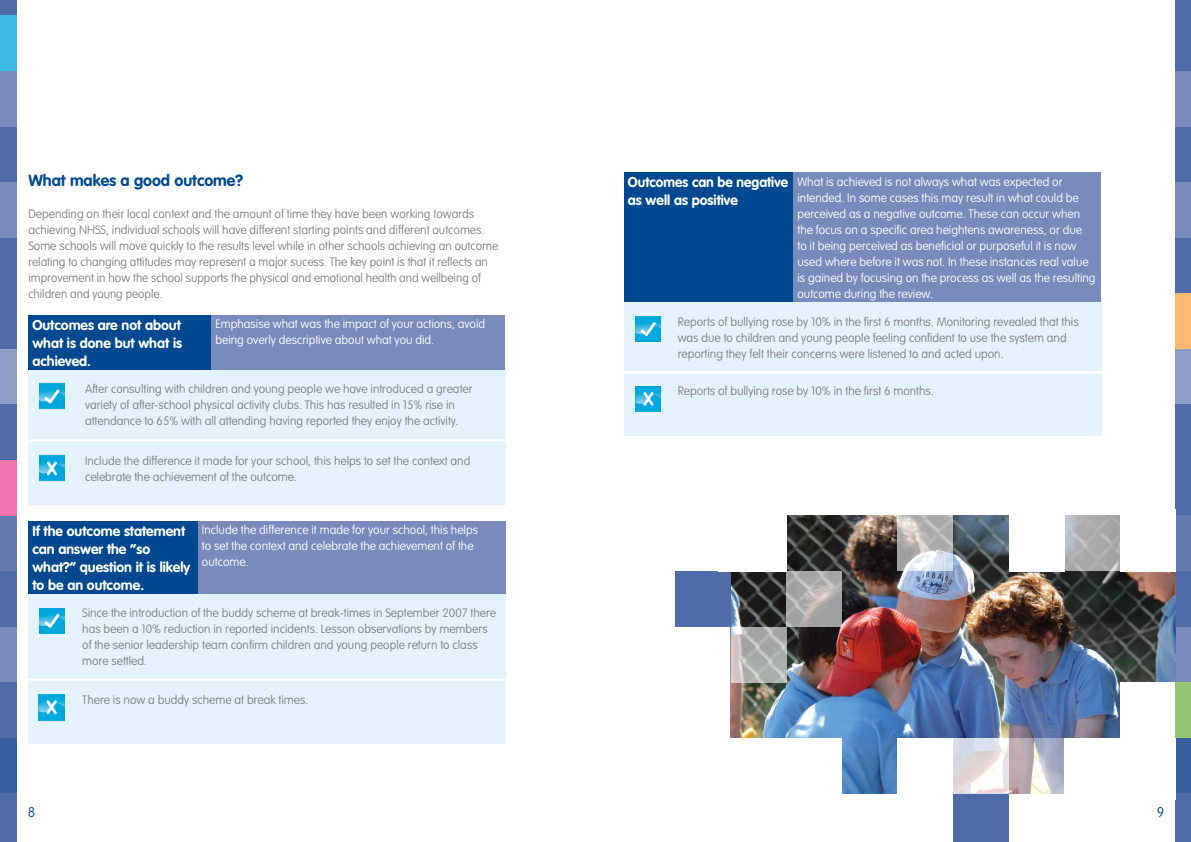
<style>
.page{position:relative;width:1191px;height:842px;background:#fff}
.page>*{position:absolute;margin:0;border:0;box-sizing:border-box;transform-origin:0 0}
.t1{font:700 16px "VAG Rounded";color:#004990}
.t2{font:700 14px/18px "VAG Rounded";color:#fff}
.t3{font:100 12px/16px "VAG Rounded";color:#807f83}
.t4{font:100 12px/16px "VAG Rounded";color:#fff}
</style>
<div class="page">
<div style="left:0;top:127px;width:16px;height:55px;background:#506ca8"></div>
<div style="left:0;top:182px;width:16px;height:56px;background:#788bbc"></div>
<div style="left:0;top:238px;width:16px;height:55px;background:#506ca8"></div>
<div style="left:0;top:293px;width:16px;height:56px;background:#506ca8"></div>
<div style="left:0;top:349px;width:16px;height:55px;background:#8e9dc8"></div>
<div style="left:0;top:404px;width:16px;height:56px;background:#506ca8"></div>
<div style="left:0;top:516px;width:16px;height:55px;background:#647bb2"></div>
<div style="left:0;top:571px;width:16px;height:56px;background:#506ca8"></div>
<div style="left:0;top:627px;width:16px;height:55px;background:#788bbc"></div>
<div style="left:0;top:682px;width:16px;height:56px;background:#506ca8"></div>
<div style="left:0;top:738px;width:16px;height:55px;background:#3860a0"></div>
<div style="left:0;top:793px;width:16px;height:49px;background:#506ca8"></div>
<div style="left:0;top:71px;width:16px;height:56px;background:#788bbc"></div>
<div style="left:0;top:0;width:16px;height:16px;background:#506ca8"></div>
<div style="left:1175px;top:127px;width:16px;height:55px;background:#506ca8"></div>
<div style="left:1175px;top:182px;width:16px;height:56px;background:#788bbc"></div>
<div style="left:1175px;top:238px;width:16px;height:55px;background:#506ca8"></div>
<div style="left:1175px;top:349px;width:16px;height:55px;background:#8e9dc8"></div>
<div style="left:1175px;top:404px;width:16px;height:56px;background:#506ca8"></div>
<div style="left:1175px;top:460px;width:16px;height:56px;background:#506ca8"></div>
<div style="left:1175px;top:516px;width:16px;height:55px;background:#647bb2"></div>
<div style="left:1175px;top:571px;width:16px;height:56px;background:#506ca8"></div>
<div style="left:1175px;top:627px;width:16px;height:55px;background:#788bbc"></div>
<div style="left:1175px;top:738px;width:16px;height:55px;background:#3860a0"></div>
<div style="left:1175px;top:793px;width:16px;height:49px;background:#506ca8"></div>
<div style="left:1175px;top:71px;width:16px;height:56px;background:#788bbc"></div>
<div style="left:1175px;top:16px;width:16px;height:55px;background:#506ca8"></div>
<div style="left:1175px;top:0;width:16px;height:16px;background:#506ca8"></div>
<div style="left:28px;top:590px;width:478px;height:153px;background:#e4f3fb"></div>
<div style="left:28px;top:366px;width:478px;height:139px;background:#e4f3fb"></div>
<div style="left:39px;top:456px;width:26px;height:25px;background:#00a8de"></div>
<svg style="left:39px;top:461px;width:26px;height:14px"></svg>
<div style="left:624px;top:299px;width:477px;height:137px;background:#e4f3fb"></div>
<div style="left:635px;top:316px;width:26px;height:26px;background:#00a8de"></div>
<svg style="left:635px;top:322px;width:26px;height:14px"></svg>
<div style="left:39px;top:608px;width:26px;height:26px;background:#00a8de"></div>
<svg style="left:39px;top:614px;width:26px;height:14px"></svg>
<div style="left:39px;top:384px;width:26px;height:25px;background:#00a8de"></div>
<svg style="left:39px;top:389px;width:26px;height:15px"></svg>
<hr style="left:624px;top:371px;width:480px;height:2px;background:#fff">
<hr style="left:28px;top:679px;width:480px;height:2px;background:#fff">
<img style="left:731px;top:516px;width:444px;height:277px">
<div style="left:675px;top:571px;width:56px;height:56px;background:#506ca8"></div>
<div style="left:718px;top:509px;width:68px;height:62px;background:#fff"></div>
<svg style="left:731px;top:627px;width:55px;height:55px;background:#b6b7b4"></svg>
<svg style="left:786px;top:571px;width:56px;height:56px;background:#adacab"></svg>
<div style="left:723px;top:738px;width:119px;height:62px;background:#fff"></div>
<svg style="left:897px;top:516px;width:56px;height:55px;background:#c4c4c5"></svg>
<div style="left:897px;top:738px;width:56px;height:60px;background:#fff"></div>
<div style="left:953px;top:793px;width:55px;height:49px;background:#506ca8"></div>
<svg style="left:953px;top:738px;width:55px;height:55px"></svg>
<div style="left:1008px;top:507px;width:56px;height:64px;background:#fff"></div>
<svg style="left:1008px;top:738px;width:56px;height:55px;background:#beb9c2"></svg>
<svg style="left:1064px;top:516px;width:56px;height:55px;background:#aeb0b1"></svg>
<div style="left:1064px;top:738px;width:56px;height:59px;background:#fff"></div>
<div style="left:1120px;top:509px;width:55px;height:62px;background:#fff"></div>
<div style="left:1120px;top:682px;width:55px;height:65px;background:#fff"></div>
<div style="left:1116px;top:738px;width:59px;height:61px;background:#fff"></div>
<div style="left:28px;top:521px;width:170px;height:72px;background:#004990"></div>
<div style="left:198px;top:521px;width:308px;height:72px;background:#788bbc"></div>
<div style="left:624px;top:172px;width:169px;height:130px;background:#004990"></div>
<div style="left:793px;top:172px;width:308px;height:130px;background:#788bbc"></div>
<div style="left:28px;top:315px;width:183px;height:55px;background:#004990"></div>
<div style="left:211px;top:315px;width:294px;height:55px;background:#788bbc"></div>
<hr style="left:26px;top:439px;width:480px;height:2px;background:#fff">
<div style="left:1175px;top:293px;width:16px;height:56px;background:#fcb86f"></div>
<div style="left:1175px;top:682px;width:16px;height:56px;background:#96c573"></div>
<div style="left:0;top:460px;width:16px;height:56px;background:#f173ac"></div>
<div style="left:0;top:16px;width:16px;height:55px;background:#3cbce5"></div>
<div style="left:39px;top:694px;width:26px;height:26px;background:#00a8de"></div>
<svg style="left:39px;top:700px;width:26px;height:14px"></svg>
<div style="left:635px;top:386px;width:26px;height:26px;background:#00a8de"></div>
<svg style="left:635px;top:392px;width:26px;height:14px"></svg>
<h1 class="t1" style="left:28px;top:171px;width:216px">What makes a good outcome?</h1>
<p class="t3" style="left:28px;top:206px;width:471px">Depending on their local context and the amount of time they have been working towards achieving NHSS, individual schools will have different starting points and different outcomes.<br>Some schools will move quickly to the results level while in other schools achieving an outcome relating to changing attitudes may represent a major sucess. The key point is that it reflects an improvement in how the school supports the physical and emotional health and wellbeing of children and young people.</p>
<p class="t2" style="left:32px;top:316px;width:151px;text-align:justify">Outcomes are not about what is done but what is achieved.</p>
<p class="t4" style="left:215px;top:316px;width:271px">Emphasise what was the impact of your actions, avoid being overly descriptive about what you did.</p>
<p class="t3" style="left:85px;top:381px;width:389px">After consulting with children and young people we have introduced a greater variety of after-school physical activity clubs. This has resulted in 15% rise in attendance to 65% with all attending having reported they enjoy the activity.</p>
<p class="t3" style="left:85px;top:453px;width:387px">Include the difference it made for your school, this helps to set the context and celebrate the achievement of the outcome.</p>
<p class="t2" style="left:32px;top:521px;width:159px">If the outcome statement can answer the “so what?” question it is likely to be an outcome.</p>
<p class="t4" style="left:202px;top:522px;width:278px">Include the difference it made for your school, this helps to set the context and celebrate the achievement of the outcome.</p>
<p class="t3" style="left:82px;top:605px;width:415px">Since the introduction of the buddy scheme at break-times in September 2007 there has been a 10% reduction in reported incidents. Lesson observations by members of the senior leadership team confirm children and young people return to class more settled.</p>
<p class="t3" style="left:82px;top:691px;width:228px">There is now a buddy scheme at break times.</p>
<p class="t2" style="left:628px;top:173px;width:162px">Outcomes can be negative as well as positive</p>
<p class="t4" style="left:797px;top:174px;width:300px">What is achieved is not always what was expected or intended. In some cases this may result in what could be perceived as a negative outcome. These can occur when the focus on a specific area heightens awareness, or due<br>to it being perceived as beneficial or purposeful it is now used where before it was not. In these instances real value is gained by focusing on the process as well as the resulting outcome during the review.</p>
<p class="t3" style="left:677px;top:313px;width:402px">Reports of bullying rose by 10% in the first 6 months. Monitoring revealed that this was due to children and young people feeling confident to use the system and reporting they felt their concerns were listened to and acted upon.</p>
<p class="t3" style="left:677px;top:383px;width:257px">Reports of bullying rose by 10% in the first 6 months.</p>
</div>
